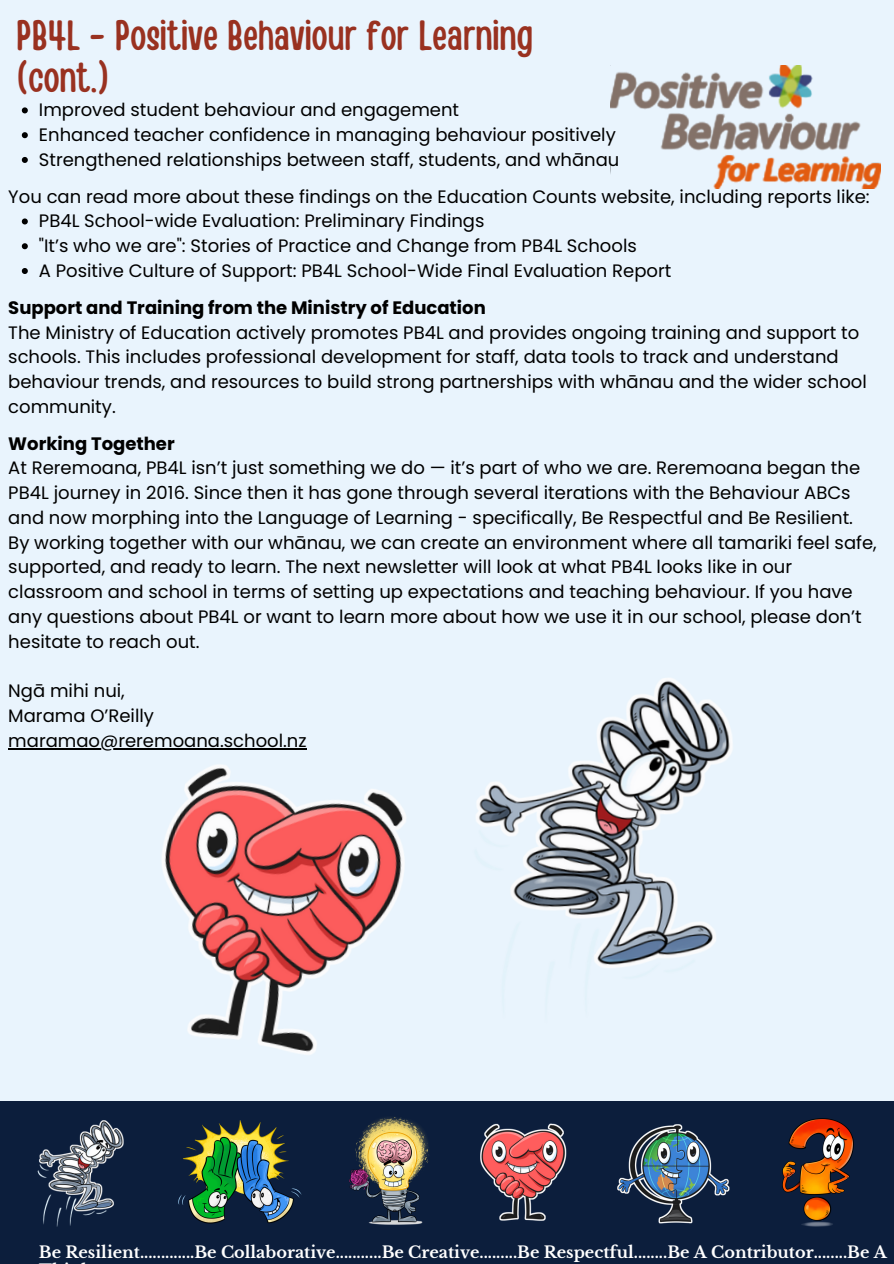
<style>
.page{position:relative;width:894px;height:1264px;background:#fff}
.page>*{position:absolute;margin:0;border:0;box-sizing:border-box;transform-origin:0 0}
.t1{font:42px/41.7px "Handy Casual Condensed";color:#993120}
.t2{font:18px/24.8px "Poppins";color:#000}
.t3{font:700 18px "Poppins";color:#000}
.t4{font:700 16.05px "Libre Baskerville";color:#fff}
</style>
<div class="page">
<div style="left:0;top:0;width:893px;height:1263px;background:#e9f4fd"></div>
<img style="left:610px;top:65px;width:270px;height:124px">
<img style="left:162px;top:765px;width:244px;height:290px">
<img style="left:476px;top:678px;width:257px;height:290px">
<svg style="left:22px;top:107px;width:6px;height:6px"></svg>
<svg style="left:22px;top:132px;width:6px;height:6px"></svg>
<svg style="left:22px;top:157px;width:6px;height:6px"></svg>
<svg style="left:22px;top:218px;width:6px;height:6px"></svg>
<svg style="left:22px;top:243px;width:6px;height:6px"></svg>
<svg style="left:22px;top:268px;width:6px;height:6px"></svg>
<hr style="left:8px;top:748px;width:298px;height:1px;background:#000">
<div style="left:0;top:1101px;width:893px;height:162px;background:#0c1e3c"></div>
<img style="left:38px;top:1120px;width:86px;height:107px">
<img style="left:782px;top:1118px;width:72px;height:109px">
<img style="left:480px;top:1123px;width:86px;height:98px">
<img style="left:349px;top:1117px;width:80px;height:108px">
<img style="left:178px;top:1120px;width:124px;height:104px">
<img style="left:617px;top:1124px;width:113px;height:100px">
<p class="t1" style="left:17px;top:12px;width:517px">PB4L - Positive Behaviour for Learning (cont.)</p>
<h1 class="t2" style="left:39px;top:98px;width:421px">Improved student behaviour and engagement</h1>
<p class="t2" style="left:39px;top:122px;width:578px">Enhanced teacher confidence in managing behaviour positively</p>
<p class="t2" style="left:39px;top:147px;width:581px">Strengthened relationships between staff, students, and whānau</p>
<p class="t2" style="left:8px;top:184px;width:862px">You can read more about these findings on the Education Counts website, including reports like:</p>
<p class="t2" style="left:39px;top:209px;width:447px">PB4L School-wide Evaluation: Preliminary Findings</p>
<p class="t2" style="left:39px;top:233px;width:599px">"It’s who we are": Stories of Practice and Change from PB4L Schools</p>
<p class="t2" style="left:39px;top:258px;width:633px">A Positive Culture of Support: PB4L School-Wide Final Evaluation Report</p>
<p class="t3" style="left:8px;top:295px;width:479px">Support and Training from the Ministry of Education</p>
<p class="t2" style="left:8px;top:320px;width:859px">The Ministry of Education actively promotes PB4L and provides ongoing training and support to schools. This includes professional development for staff, data tools to track and understand behaviour trends, and resources to build strong partnerships with whānau and the wider school community.</p>
<p class="t3" style="left:8px;top:430px;width:168px">Working Together</p>
<p class="t2" style="left:8px;top:455px;width:853px">At Reremoana, PB4L isn’t just something we do — it’s part of who we are. Reremoana began the<br>PB4L journey in 2016. Since then it has gone through several iterations with the Behaviour ABCs and now morphing into the Language of Learning - specifically, Be Respectful and Be Resilient.</p>
<p class="t2" style="left:8px;top:530px;width:869px">By working together with our whānau, we can create an environment where all tamariki feel safe, supported, and ready to learn. The next newsletter will look at what PB4L looks like in our classroom and school in terms of setting up expectations and teaching behaviour. If you have any questions about PB4L or want to learn more about how we use it in our school, please don’t hesitate to reach out.</p>
<p class="t2" style="left:8px;top:678px;width:118px">Ngā mihi nui,</p>
<p class="t2" style="left:8px;top:703px;width:147px">Marama O’Reilly</p>
<p class="t2" style="left:8px;top:728px;width:300px">maramao@reremoana.school.nz</p>
<p class="t4" style="left:39px;top:1242px;width:849px">Be Resilient.............Be Collaborative...........Be Creative.........Be Respectful........Be A Contributor........Be A</p>
</div>
